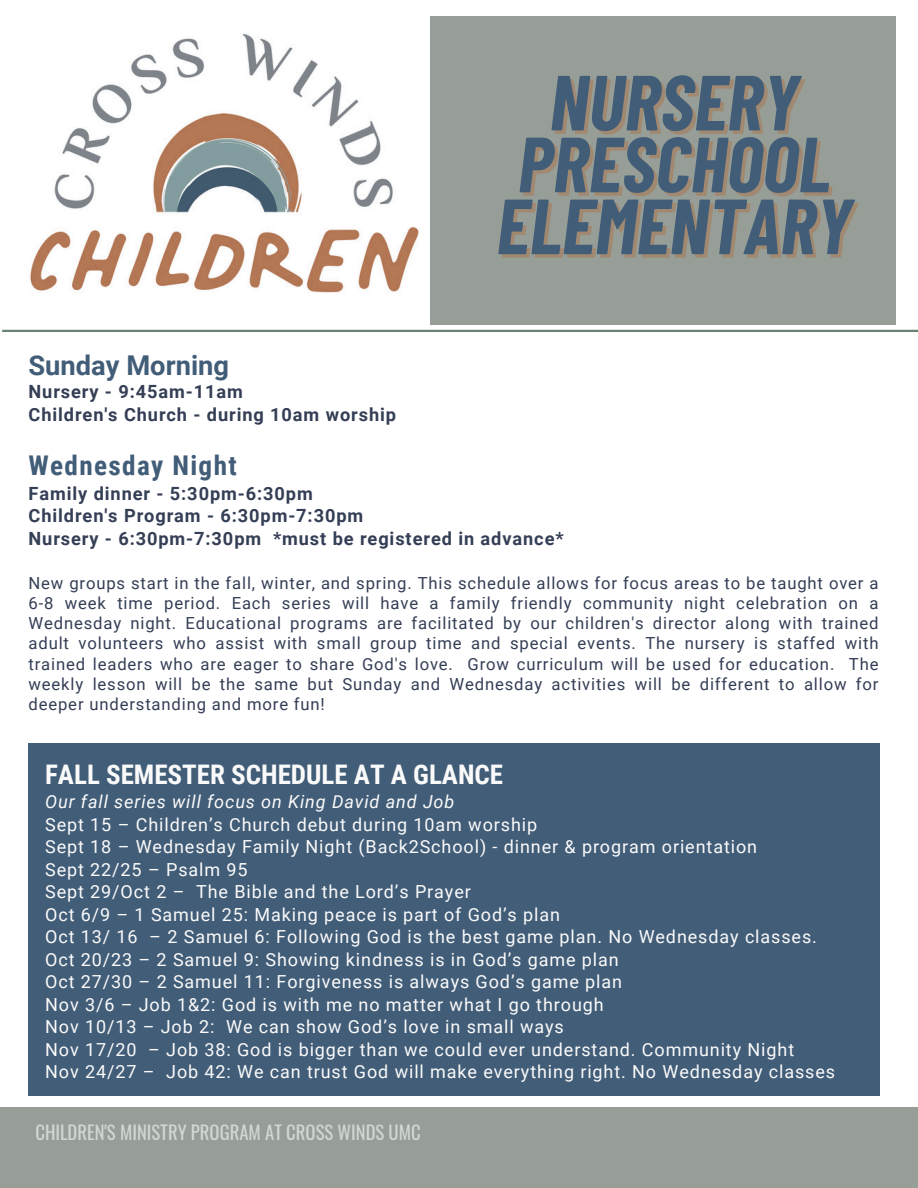
<style>
.page{position:relative;width:918px;height:1188px;background:#fff}
.page>*{position:absolute;margin:0;border:0;box-sizing:border-box;transform-origin:0 0}
.t1{font:italic 700 78px "Barlow Condensed";color:#425d78}
.t2{font:700 27.3px "Roboto";color:#425d78}
.t3{font:700 27.15px "Roboto Condensed";letter-spacing:.05em;color:#425d78}
.t4{font:700 27px "Roboto Condensed";color:#fafafa}
.t5{font:18.75px "Oswald";color:#d1d7d2}
.t6{font:700 18.15px/22.5px "Roboto";letter-spacing:.05em;color:#343e55}
.t7{font:18px/22.5px "Roboto";letter-spacing:.05em;color:#fafafa}
.t8{font:italic 18px "Roboto";letter-spacing:.05em;color:#fafafa}
.t9{font:16.65px/20.2px "Roboto";letter-spacing:.05em;color:#343e55;text-align:justify}
</style>
<div class="page">
<div style="left:0;top:1107px;width:918px;height:81px;background:#979e97"></div>
<hr style="left:2px;top:330px;width:916px;height:2px;background:#6b8273">
<div style="left:430px;top:17px;width:466px;height:308px;background:#979e97"></div>
<div style="left:29px;top:744px;width:850px;height:352px;background:#425d78"></div>
<img style="left:30px;top:34px;width:389px;height:259px">
<h2 class="t1" style="left:550px;top:52px;width:251px">NURSERY</h2>
<h6 class="t1" style="left:518px;top:114px;width:314px">PRESCHOOL</h6>
<h4 class="t1" style="left:496px;top:176px;width:357px">ELEMENTARY</h4>
<p class="t2" style="left:29px;top:349px;width:202px">Sunday Morning</p>
<h1 class="t6" style="left:29px;top:381px;width:369px">Nursery - 9:45am-11am<br>Children's Church - during 10am worship</h1>
<h3 class="t3" style="left:29px;top:450px;width:210px">Wednesday Night</h3>
<h3 class="t6" style="left:29px;top:482px;width:537px">Family dinner - 5:30pm-6:30pm<br>Children's Program - 6:30pm-7:30pm<br>Nursery - 6:30pm-7:30pm *must be registered in advance*</h3>
<h5 class="t9" style="left:29px;top:573px;width:852px">New groups start in the fall, winter, and spring. This schedule allows for focus areas to be taught over a 6-8 week time period. Each series will have a family friendly community night celebration on a Wednesday night. Educational programs are facilitated by our children's director along with trained adult volunteers who assist with small group time and special events. The nursery is staffed with trained leaders who are eager to share God's love. Grow curriculum will be used for education. The weekly lesson will be the same but Sunday and Wednesday activities will be different to allow for deeper understanding and more fun!</h5>
<h3 class="t4" style="left:45px;top:759px;width:460px">FALL SEMESTER SCHEDULE AT A GLANCE</h3>
<p class="t8" style="left:45px;top:791px;width:411px">Our fall series will focus on King David and Job</p>
<p class="t7" style="left:45px;top:813px;width:792px">Sept 15 – Children’s Church debut during 10am worship<br>Sept 18 – Wednesday Family Night (Back2School) - dinner &amp; program orientation<br>Sept 22/25 – Psalm 95<br>Sept 29/Oct 2 – The Bible and the Lord’s Prayer<br>Oct 6/9 – 1 Samuel 25: Making peace is part of God’s plan<br>Oct 13/ 16 – 2 Samuel 6: Following God is the best game plan. No Wednesday classes.<br>Oct 20/23 – 2 Samuel 9: Showing kindness is in God’s game plan<br>Oct 27/30 – 2 Samuel 11: Forgiveness is always God’s game plan<br>Nov 3/6 – Job 1&amp;2: God is with me no matter what I go through<br>Nov 10/13 – Job 2: We can show God’s love in small ways<br>Nov 17/20 – Job 38: God is bigger than we could ever understand. Community Night<br>Nov 24/27 – Job 42: We can trust God will make everything right. No Wednesday classes</p>
<p class="t5" style="left:35px;top:1118px;width:387px">CHILDREN'S MINISTRY PROGRAM AT CROSS WINDS UMC</p>
</div>
